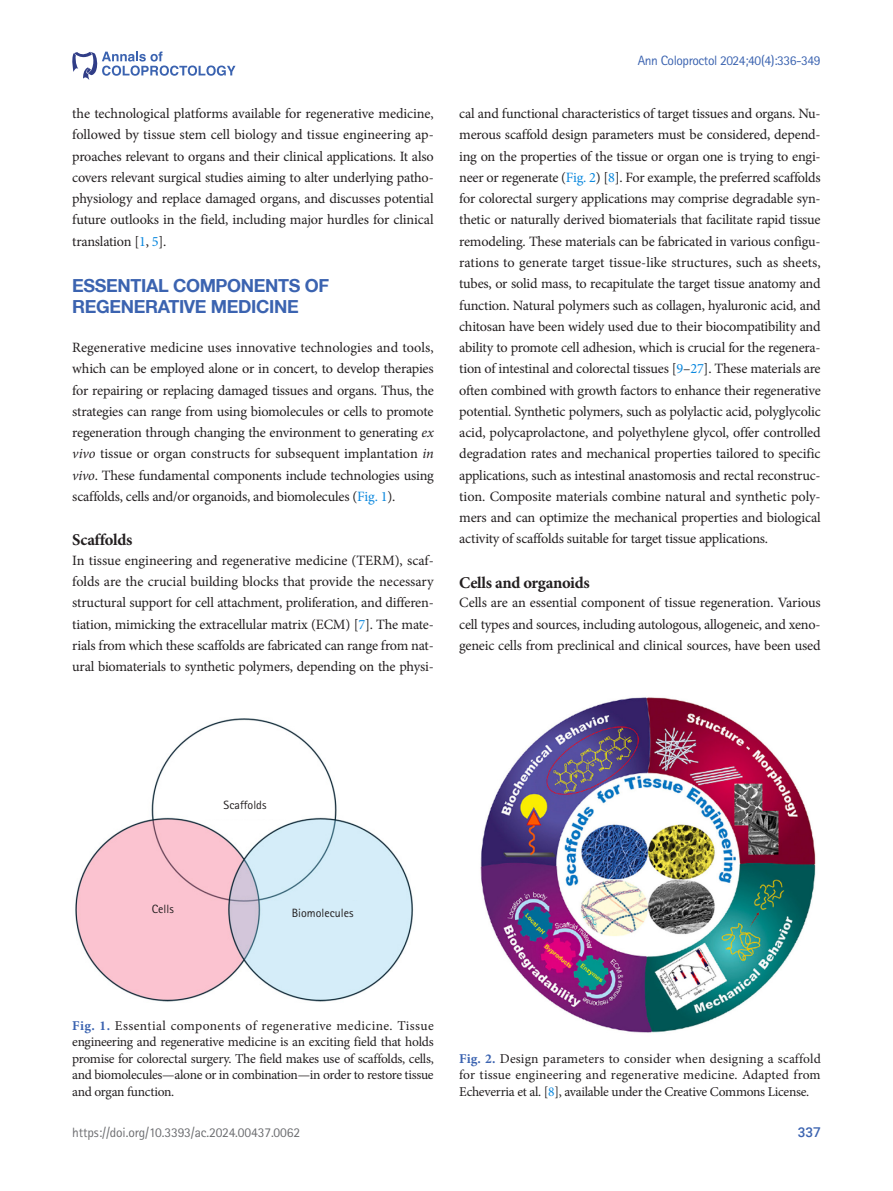
<style>
.page{position:relative;width:893px;height:1191px;background:#fff}
.page>*{position:absolute;margin:0;border:0;box-sizing:border-box;transform-origin:0 0}
.body-title{font:700 18px/21.3px "Helvetica 75";letter-spacing:-.02em;color:#3b63b0}
.body-sub-title{font:700 16.5px "Minion Pro";letter-spacing:-.02em;color:#231f20}
.body{font:14.25px/21.3px "Minion Pro";letter-spacing:-.015em;color:#231f20;text-align:justify}
.fig-caption{font:13.5px/16.5px "Minion Pro";letter-spacing:-.02em;color:#231f20;text-align:justify}
.t1{font:13.5px "Rotis Sans Serif Std";letter-spacing:-.01em;color:#6c6d70}
.t2{font:13.5px "Rotis Sans Serif Std";letter-spacing:-.03em;color:#3b63b0}
.t3{font:500 13.5px "Roboto";color:#3b63b0}
.t4{font:12px "Rotis Sans Serif Std";color:#231f20}
.s1{color:#0b88de}
.s2{font-style:italic}
.s3{font-weight:700;color:#3b63b0}
</style>
<div class="page">
<img style="left:75px;top:718px;width:338px;height:284px">
<div style="left:189px;top:793px;width:112px;height:25px;background:#fff"></div>
<div style="left:119px;top:897px;width:87px;height:25px;background:#fbc3d0"></div>
<div style="left:264px;top:901px;width:118px;height:25px;background:#d5edf9"></div>
<img style="left:480px;top:697px;width:336px;height:336px">
<svg style="left:72px;top:52px;width:163px;height:28px"></svg>
<p class="body" style="left:72px;top:103px;width:363px">the technological platforms available for regenerative medicine, followed by tissue stem cell biology and tissue engineering ap&shy;proaches relevant to organs and their clinical applications. It also covers relevant surgical studies aiming to alter underlying patho&shy;physiology and replace damaged organs, and discusses potential future outlooks in the field, including major hurdles for clinical translation [<span class="s1">1</span>, <span class="s1">5</span>].</p>
<p class="body-title" style="left:72px;top:274px;width:258px">ESSENTIAL COMPONENTS OF<br>REGENERATIVE MEDICINE</p>
<p class="body" style="left:72px;top:337px;width:363px">Regenerative medicine uses innovative technologies and tools, which can be employed alone or in concert, to develop therapies for repairing or replacing damaged tissues and organs. Thus, the strategies can range from using biomolecules or cells to promote regeneration through changing the environment to generating <span class="s2">ex vivo</span> tissue or organ constructs for subsequent implantation <span class="s2">in vivo</span>. These fundamental components include technologies using scaffolds, cells and/or organoids, and biomolecules (<span class="s1">Fig. 1</span>).</p>
<p class="body-sub-title" style="left:72px;top:528px;width:62px">Scaffolds</p>
<p class="body" style="left:72px;top:549px;width:363px">In tissue engineering and regenerative medicine (TERM), scaf&shy;folds are the crucial building blocks that provide the necessary structural support for cell attachment, proliferation, and differen&shy;tiation, mimicking the extracellular matrix (ECM) [<span class="s1">7</span>]. The mate&shy;rials from which these scaffolds are fabricated can range from nat&shy;ural biomaterials to synthetic polymers, depending on the physi-</p>
<p class="t2" style="left:638px;top:53px;width:184px">Ann Coloproctol 2024;40(4):336-349</p>
<p class="body" style="left:459px;top:103px;width:363px">cal and functional characteristics of target tissues and organs. Nu&shy;merous scaffold design parameters must be considered, depend&shy;ing on the properties of the tissue or organ one is trying to engi&shy;neer or regenerate (<span class="s1">Fig. 2</span>) [<span class="s1">8</span>]. For example, the preferred scaffolds for colorectal surgery applications may comprise degradable syn&shy;thetic or naturally derived biomaterials that facilitate rapid tissue remodeling. These materials can be fabricated in various configu&shy;rations to generate target tissue-like structures, such as sheets, tubes, or solid mass, to recapitulate the target tissue anatomy and function. Natural polymers such as collagen, hyaluronic acid, and chitosan have been widely used due to their biocompatibility and ability to promote cell adhesion, which is crucial for the regenera&shy;tion of intestinal and colorectal tissues [<span class="s1">9</span>–<span class="s1">27</span>]. These materials are often combined with growth factors to enhance their regenerative potential. Synthetic polymers, such as polylactic acid, polyglycolic acid, polycaprolactone, and polyethylene glycol, offer controlled degradation rates and mechanical properties tailored to specific applications, such as intestinal anastomosis and rectal reconstruc&shy;tion. Composite materials combine natural and synthetic poly&shy;mers and can optimize the mechanical properties and biological activity of scaffolds suitable for target tissue applications.</p>
<p class="body-sub-title" style="left:459px;top:571px;width:132px">Cells and organoids</p>
<p class="body" style="left:459px;top:592px;width:363px">Cells are an essential component of tissue regeneration. Various cell types and sources, including autologous, allogeneic, and xeno&shy;geneic cells from preclinical and clinical sources, have been used</p>
<p class="t4" style="left:224px;top:798px;width:44px">Scaffolds</p>
<p class="t4" style="left:152px;top:902px;width:23px">Cells</p>
<p class="t4" style="left:292px;top:905px;width:63px">Biomolecules</p>
<p class="fig-caption" style="left:72px;top:1017px;width:363px"><span class="s3">Fig. 1.</span> Essential components of regenerative medicine. Tissue engineering and regenerative medicine is an exciting field that holds promise for colorectal surgery. The field makes use of scaffolds, cells, and biomolecules—alone or in combination—in order to restore tissue and organ function.</p>
<p class="fig-caption" style="left:459px;top:1050px;width:363px"><span class="s3">Fig. 2.</span> Design parameters to consider when designing a scaffold for tissue engineering and regenerative medicine. Adapted from Echeverria et al. [<span class="s1">8</span>], available under the Creative Commons License.</p>
<p class="t1" style="left:72px;top:1124px;width:229px">https://doi.org/10.3393/ac.2024.00437.0062</p>
<p class="t3" style="left:798px;top:1123px;width:25px">337</p>
</div>
